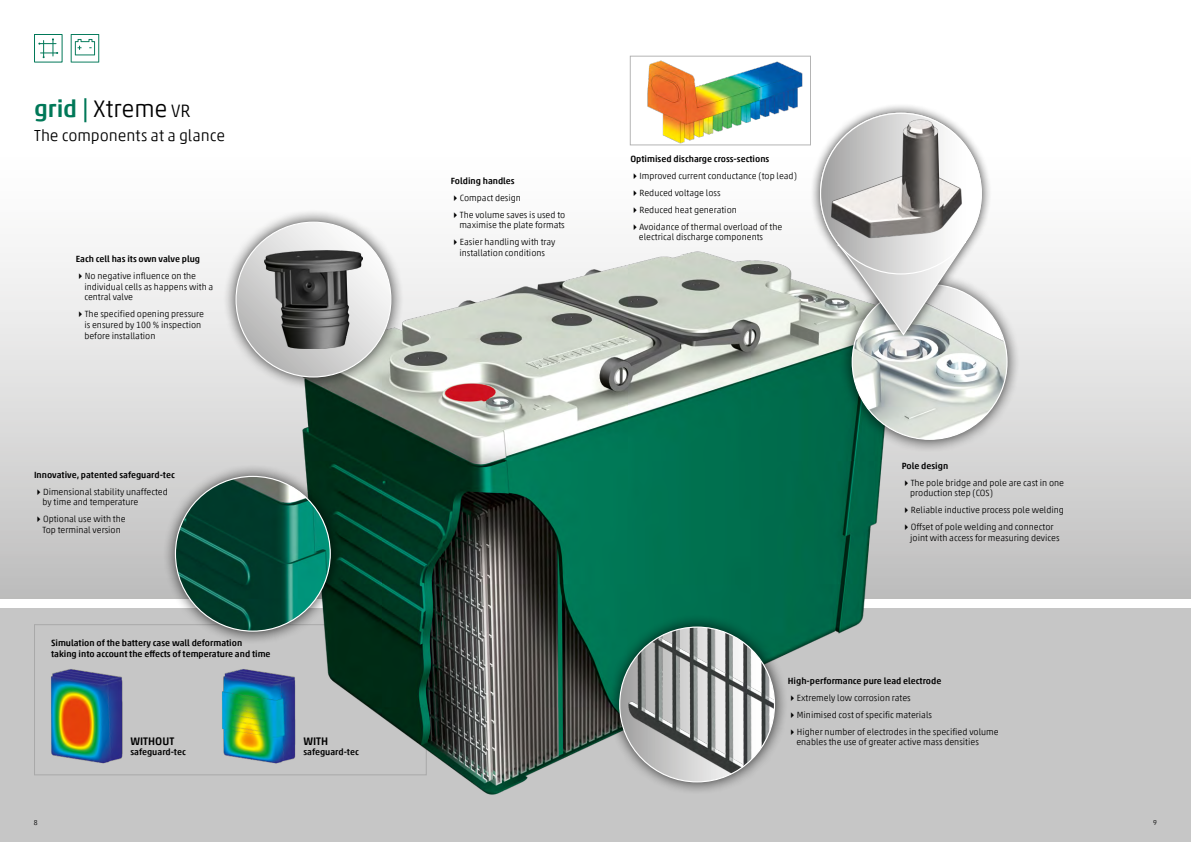
<style>
.page{position:relative;width:1191px;height:842px;background:#fff}
.page>*{position:absolute;margin:0;border:0;box-sizing:border-box;transform-origin:0 0}
.t1{font:300 24px "Akko Pro";color:#000}
.t2{font:300 16px "Akko Pro";letter-spacing:-.005em;color:#000}
.t3{font:500 11px "Akko Pro";color:#000}
.Copy-Franklin_Gothic_book-8_5pt-13pt{font:300 9px "Akko Pro";color:#000}
.t4{font:500 9px "Akko Pro";color:#000}
.t5{font:300 7px "Akko Pro";color:#000}
.s1{font-weight:500;color:#007858}
.s2{font-size:18px}
</style>
<div class="page">
<div style="left:0;top:608px;width:1191px;height:234px;background:#c6c6c6"></div>
<div style="left:0;top:108px;width:1191px;height:490px;background:linear-gradient(to bottom,#fff,#c1c1c1)"></div>
<img style="left:260px;top:216px;width:680px;height:579px">
<div style="left:606px;top:613px;width:182px;height:182px;background:#000;opacity:.75"></div>
<img style="left:619px;top:627px;width:155px;height:155px;border-radius:77px">
<div style="left:34px;top:34px;width:29px;height:29px;border:1px solid #007858"></div>
<svg style="left:38px;top:38px;width:20px;height:20px"></svg>
<svg style="left:71px;top:34px;width:28px;height:29px"></svg>
<div style="left:838px;top:271px;width:182px;height:182px;background:#000;opacity:.75"></div>
<img style="left:852px;top:285px;width:155px;height:154px;border-radius:77px">
<div style="left:162px;top:463px;width:182px;height:182px;background:#000;opacity:.75"></div>
<img style="left:175px;top:476px;width:155px;height:155px;border-radius:77px">
<img style="left:636px;top:55px;width:171px;height:94px">
<img style="left:51px;top:669px;width:72px;height:94px">
<img style="left:222px;top:668px;width:74px;height:95px">
<div style="left:809px;top:102px;width:183px;height:242px;background:#000;opacity:.75"></div>
<svg style="left:819px;top:112px;width:163px;height:226px"></svg>
<svg style="left:820px;top:113px;width:161px;height:161px"></svg>
<div style="left:222px;top:209px;width:182px;height:181px;background:#000;opacity:.75"></div>
<svg style="left:236px;top:222px;width:155px;height:155px"></svg>
<img style="left:264px;top:251px;width:98px;height:97px">
<p class="t1" style="left:34px;top:94px;width:158px"><span class="s1">grid |</span> Xtreme <span class="s2">VR</span></p>
<p class="t2" style="left:34px;top:126px;width:192px">The components at a glance</p>
<p class="t4" style="left:76px;top:253px;width:126px">Each cell has its own valve plug</p>
<p class="Copy-Franklin_Gothic_book-8_5pt-13pt" style="left:76px;top:270px;width:122px">✔No negative influence on the</p>
<p class="Copy-Franklin_Gothic_book-8_5pt-13pt" style="left:84px;top:281px;width:130px">individual cells as happens with a</p>
<p class="Copy-Franklin_Gothic_book-8_5pt-13pt" style="left:84px;top:292px;width:50px">central valve</p>
<p class="Copy-Franklin_Gothic_book-8_5pt-13pt" style="left:76px;top:308px;width:130px">✔The specified opening pressure</p>
<p class="Copy-Franklin_Gothic_book-8_5pt-13pt" style="left:84px;top:319px;width:118px">is ensured by 100 % inspection</p>
<p class="Copy-Franklin_Gothic_book-8_5pt-13pt" style="left:84px;top:330px;width:73px">before installation</p>
<p class="t4" style="left:34px;top:469px;width:142px">Innovative, patented safeguard-tec</p>
<p class="Copy-Franklin_Gothic_book-8_5pt-13pt" style="left:34px;top:486px;width:135px">✔Dimensional stability unaffected</p>
<p class="Copy-Franklin_Gothic_book-8_5pt-13pt" style="left:43px;top:497px;width:97px">by time and temperature</p>
<p class="Copy-Franklin_Gothic_book-8_5pt-13pt" style="left:34px;top:514px;width:93px">✔Optional use with the</p>
<p class="Copy-Franklin_Gothic_book-8_5pt-13pt" style="left:43px;top:524px;width:80px">Top terminal version</p>
<p class="t4" style="left:51px;top:637px;width:193px">Simulation of the battery case wall deformation</p>
<p class="t4" style="left:51px;top:648px;width:221px">taking into account the effects of temperature and time</p>
<p class="t3" style="left:130px;top:734px;width:45px">WITHOUT</p>
<p class="t4" style="left:130px;top:747px;width:57px">safeguard-tec</p>
<p class="t3" style="left:303px;top:734px;width:26px">WITH</p>
<p class="t4" style="left:303px;top:747px;width:57px">safeguard-tec</p>
<p class="t4" style="left:451px;top:175px;width:65px">Folding handles</p>
<p class="Copy-Franklin_Gothic_book-8_5pt-13pt" style="left:451px;top:192px;width:72px">✔Compact design</p>
<p class="Copy-Franklin_Gothic_book-8_5pt-13pt" style="left:451px;top:209px;width:116px">✔The volume saves is used to</p>
<p class="Copy-Franklin_Gothic_book-8_5pt-13pt" style="left:459px;top:220px;width:107px">maximise the plate formats</p>
<p class="Copy-Franklin_Gothic_book-8_5pt-13pt" style="left:451px;top:236px;width:106px">✔Easier handling with tray</p>
<p class="Copy-Franklin_Gothic_book-8_5pt-13pt" style="left:459px;top:247px;width:87px">installation conditions</p>
<p class="t4" style="left:630px;top:154px;width:140px">Optimised discharge cross-sections</p>
<p class="Copy-Franklin_Gothic_book-8_5pt-13pt" style="left:630px;top:171px;width:168px">✔Improved current conductance (top lead)</p>
<p class="Copy-Franklin_Gothic_book-8_5pt-13pt" style="left:630px;top:187px;width:92px">✔Reduced voltage loss</p>
<p class="Copy-Franklin_Gothic_book-8_5pt-13pt" style="left:630px;top:204px;width:108px">✔Reduced heat generation</p>
<p class="Copy-Franklin_Gothic_book-8_5pt-13pt" style="left:630px;top:221px;width:153px">✔Avoidance of thermal overload of the</p>
<p class="Copy-Franklin_Gothic_book-8_5pt-13pt" style="left:639px;top:232px;width:126px">electrical discharge components</p>
<p class="t4" style="left:901px;top:460px;width:48px">Pole design</p>
<p class="Copy-Franklin_Gothic_book-8_5pt-13pt" style="left:901px;top:477px;width:164px">✔The pole bridge and pole are cast in one</p>
<p class="Copy-Franklin_Gothic_book-8_5pt-13pt" style="left:910px;top:488px;width:84px">production step (COS)</p>
<p class="Copy-Franklin_Gothic_book-8_5pt-13pt" style="left:901px;top:505px;width:164px">✔Reliable inductive process pole welding</p>
<p class="Copy-Franklin_Gothic_book-8_5pt-13pt" style="left:901px;top:521px;width:153px">✔Offset of pole welding and connector</p>
<p class="Copy-Franklin_Gothic_book-8_5pt-13pt" style="left:910px;top:532px;width:151px">joint with access for measuring devices</p>
<p class="t4" style="left:788px;top:676px;width:155px">High-performance pure lead electrode</p>
<p class="Copy-Franklin_Gothic_book-8_5pt-13pt" style="left:788px;top:692px;width:124px">✔Extremely low corrosion rates</p>
<p class="Copy-Franklin_Gothic_book-8_5pt-13pt" style="left:788px;top:709px;width:146px">✔Minimised cost of specific materials</p>
<p class="Copy-Franklin_Gothic_book-8_5pt-13pt" style="left:788px;top:726px;width:212px">✔Higher number of electrodes in the specified volume</p>
<p class="Copy-Franklin_Gothic_book-8_5pt-13pt" style="left:796px;top:737px;width:184px">enables the use of greater active mass densities</p>
<p class="t5" style="left:34px;top:818px;width:5px">8</p>
<p class="t5" style="left:1153px;top:818px;width:5px">9</p>
</div>
